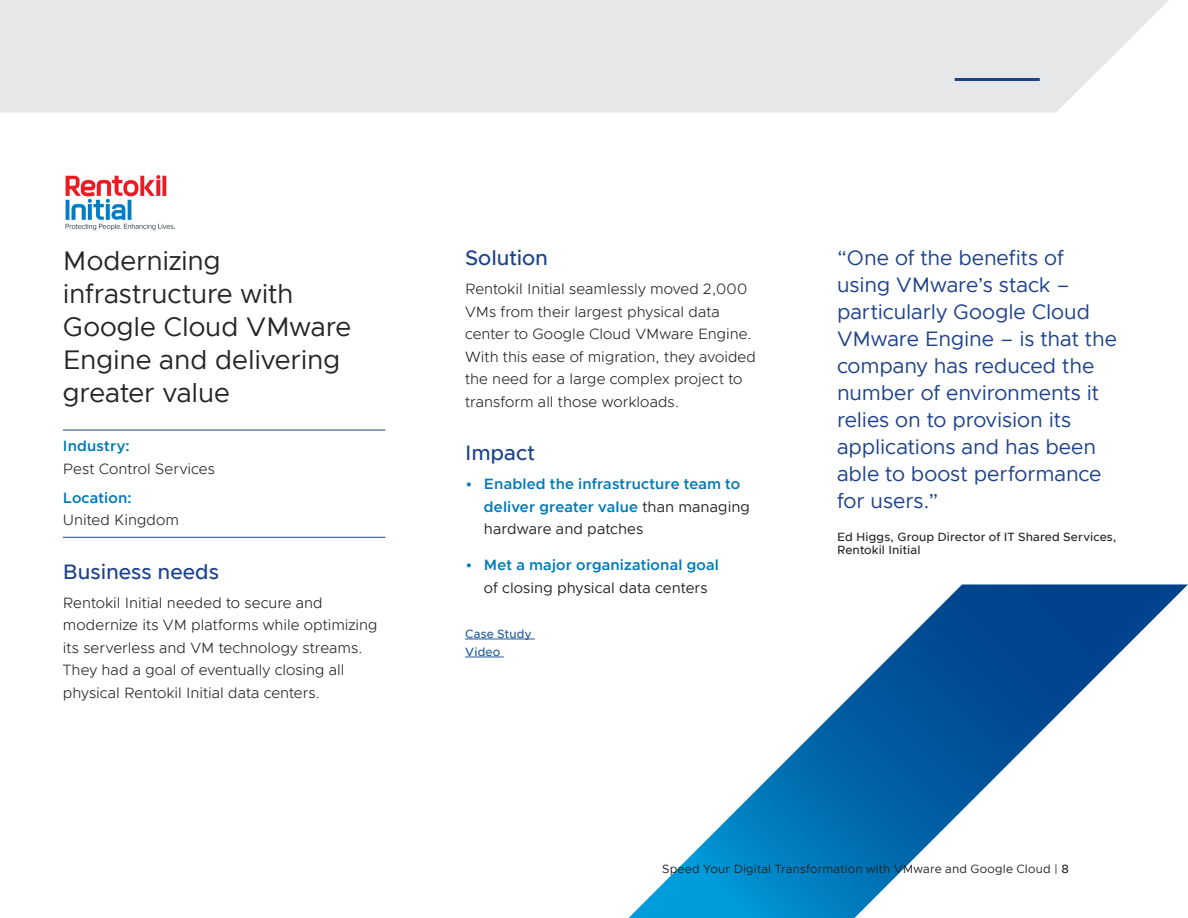
<style>
.page{position:relative;width:1188px;height:918px;background:#fff}
.page>*{position:absolute;margin:0;border:0;box-sizing:border-box;transform-origin:0 0}
.t1{font:27px/33px "Metropolis";letter-spacing:-.005em;color:#262626}
.t2{font:21px/27px "Metropolis";letter-spacing:-.005em;color:#1d428a}
.t3{font:500 21px "Metropolis";color:#1d428a}
.t4{font:300 15px/22.5px "Metropolis";color:#262626}
.t5{font:600 15px/22.5px "Metropolis";letter-spacing:.01em;color:#007ab8}
.t6{font:15px "Metropolis";letter-spacing:.005em;color:#262626}
.t7{font:12px "Metropolis";letter-spacing:.015em;color:#262626}
.t8{font:500 12px/13.2px "Metropolis";letter-spacing:.01em;color:#262626}
.t9{font:500 12px/18px "Metropolis";letter-spacing:.015em;color:#215e9e}
.s1{font-weight:400;color:#262626}
.s2{font-weight:500}
</style>
<div class="page">
<div style="left:0;top:0;width:1169px;height:113px;background:#e6e7e8"></div>
<img style="left:66px;top:175px;width:108px;height:56px">
<hr style="left:63px;top:430px;width:322px;height:1px;background:#1d428a">
<hr style="left:63px;top:537px;width:322px;height:1px;background:#1d428a">
<hr style="left:465px;top:639px;width:70px;height:1px;background:#215e9e">
<hr style="left:465px;top:657px;width:39px;height:1px;background:#215e9e">
<hr style="left:955px;top:78px;width:85px;height:3px;background:#1d428a">
<svg style="left:629px;top:584px;width:559px;height:334px"></svg>
<h1 class="t1" style="left:63px;top:244px;width:290px">Modernizing infrastructure with<br>Google Cloud VMware<br>Engine and delivering greater value</h1>
<p class="t5" style="left:63px;top:435px;width:69px">Industry:</p>
<p class="t4" style="left:63px;top:457px;width:154px">Pest Control Services</p>
<p class="t5" style="left:63px;top:486px;width:71px">Location:</p>
<p class="t4" style="left:63px;top:509px;width:118px">United Kingdom</p>
<h2 class="t3" style="left:63px;top:558px;width:158px">Business needs</h2>
<p class="t4" style="left:63px;top:591px;width:316px">Rentokil Initial needed to secure and modernize its VM platforms while optimizing its serverless and VM technology streams.<br>They had a goal of eventually closing all physical Rentokil Initial data centers.</p>
<h2 class="t3" style="left:465px;top:244px;width:85px">Solution</h2>
<p class="t4" style="left:465px;top:278px;width:292px">Rentokil Initial seamlessly moved 2,000<br>VMs from their largest physical data center to Google Cloud VMware Engine.<br>With this ease of migration, they avoided the need for a large complex project to transform all those workloads.</p>
<h2 class="t3" style="left:465px;top:439px;width:72px">Impact</h2>
<p class="t5" style="left:484px;top:473px;width:268px;text-indent:-18px">• Enabled the infrastructure team to deliver greater value <span class="s1">than managing hardware and patches</span></p>
<p class="t5" style="left:466px;top:554px;width:254px">• Met a major organizational goal</p>
<p class="t6" style="left:484px;top:578px;width:225px">of closing physical data centers</p>
<p class="t9" style="left:465px;top:624px;width:68px">Case Study<br>Video</p>
<p class="t2" style="left:837px;top:244px;width:281px">“One of the benefits of using VMware’s stack – particularly Google Cloud<br>VMware Engine – is that the company has reduced the number of environments it relies on to provision its applications and has been able to boost performance for users.”</p>
<p class="t8" style="left:837px;top:530px;width:281px">Ed Higgs, Group Director of IT Shared Services,<br>Rentokil Initial</p>
<p class="t7" style="left:662px;top:861px;width:408px">Speed Your Digital Transformation with VMware and Google Cloud | <span class="s2">8</span></p>
</div>
